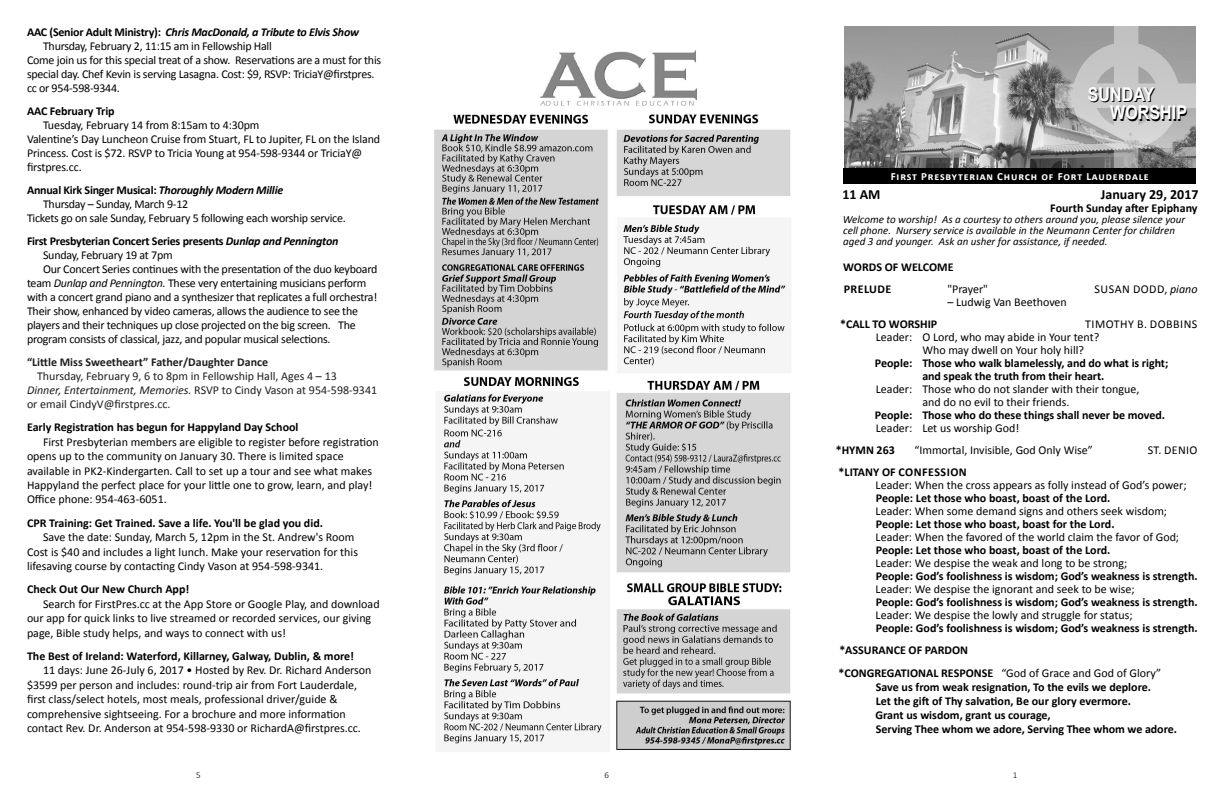
<style>
.page{position:relative;width:1225px;height:792px;background:#fff}
.page>*{position:absolute;margin:0;border:0;box-sizing:border-box;transform-origin:0 0}
.t1{font:700 18.9px/18.9px "Arial";color:#000;scale:.85 1}
.t2{font:700 14px "Calibri";color:#000}
.t3{font:12px/14.4px "Calibri";color:#000}
.t4{font:700 12px/14px "Calibri";color:#000}
.t5{font:12px "Calibri";letter-spacing:-.02em;color:#000}
.t6{font:12px/14px "Calibri";color:#1e1e1e}
.t7{font:700 12px "Calibri";letter-spacing:-.02em;color:#000}
.t8{font:italic 700 12px "Calibri";letter-spacing:-.02em;color:#000}
.t9{font:700 12px "Calibri";color:#1e1e1e}
.t10{font:12px "Calibri";letter-spacing:.04em;color:#000}
.t11{font:700 12px "Calibri";letter-spacing:.03em;color:#000}
.t12{font:italic 11px/11px "Calibri";color:#000}
.t13{font:700 11px "Calibri";letter-spacing:.08em;color:#fff}
.t14{font:300 9px "Calibri";color:#000}
.s1{font-style:normal}
.s2{font-style:italic}
.s3{font-weight:400}
</style>
<div class="page">
<img style="left:844px;top:27px;width:211px;height:141px">
<svg style="left:1055px;top:26px;width:141px;height:158px;background:#ababab"></svg>
<div style="left:843px;top:168px;width:353px;height:15px;background:#000"></div>
<img style="left:434px;top:50px;width:357px;height:701px">
<p class="t8" style="left:27px;top:27px;width:333px"><span class="s1">AAC (Senior Adult Ministry):</span> Chris MacDonald, a Tribute to Elvis Show</p>
<p class="t5" style="left:43px;top:41px;width:230px">Thursday, February 2, 11:15 am in Fellowship Hall</p>
<p class="t5" style="left:27px;top:52px;width:356px">Come join us for this special treat of a show. Reservations are a must for this</p>
<p class="t5" style="left:27px;top:66px;width:349px">special day. Chef Kevin is serving Lasagna. Cost: $9, RSVP: TriciaY@firstpres.</p>
<p class="t5" style="left:27px;top:83px;width:94px">cc or 954-598-9344.</p>
<p class="t4" style="left:27px;top:104px;width:89px">AAC February Trip</p>
<p class="t3" style="left:27px;top:119px;width:355px;line-height:14px;text-indent:16px">Tuesday, February 14 from 8:15am to 4:30pm<br>Valentine’s Day Luncheon Cruise from Stuart, FL to Jupiter, FL on the Island Princess. Cost is $72. RSVP to Tricia Young at 954-598-9344 or TriciaY@ firstpres.cc.</p>
<p class="t7" style="left:27px;top:182px;width:258px">Annual Kirk Singer Musical: <span class="s2">Thoroughly Modern Millie</span></p>
<p class="t5" style="left:43px;top:199px;width:147px">Thursday – Sunday, March 9-12</p>
<p class="t5" style="left:27px;top:213px;width:320px">Tickets go on sale Sunday, February 5 following each worship service.</p>
<p class="t7" style="left:27px;top:233px;width:313px">First Presbyterian Concert Series presents <span class="s2">Dunlap and Pennington</span></p>
<p class="t5" style="left:43px;top:250px;width:131px">Sunday, February 19 at 7pm</p>
<p class="t5" style="left:43px;top:261px;width:336px">Our Concert Series continues with the presentation of the duo keyboard</p>
<p class="t5" style="left:27px;top:278px;width:341px">team <span class="s2">Dunlap and Pennington.</span> These very entertaining musicians perform</p>
<p class="t5" style="left:27px;top:292px;width:352px">with a concert grand piano and a synthesizer that replicates a full orchestra!</p>
<p class="t5" style="left:27px;top:306px;width:333px">Their show, enhanced by video cameras, allows the audience to see the</p>
<p class="t5" style="left:27px;top:320px;width:330px">players and their techniques up close projected on the big screen. The</p>
<p class="t5" style="left:27px;top:331px;width:305px">program consists of classical, jazz, and popular musical selections.</p>
<p class="t9" style="left:27px;top:354px;width:243px">“Little Miss Sweetheart” Father/Daughter Dance</p>
<p class="t6" style="left:27px;top:370px;width:352px;text-indent:10px">Thursday, February 9, 6 to 8pm in Fellowship Hall, Ages 4 – 13<br><span class="s2">Dinner, Entertainment, Memories.</span> RSVP to Cindy Vason at 954-598-9341 or email CindyV@firstpres.cc.</p>
<p class="t4" style="left:27px;top:420px;width:273px">Early Registration has begun for Happyland Day School</p>
<p class="t3" style="left:27px;top:435px;width:353px;text-indent:16px">First Presbyterian members are eligible to register before registration opens up to the community on January 30. There is limited space available in PK2-Kindergarten. Call to set up a tour and see what makes Happyland the perfect place for your little one to grow, learn, and play!<br>Office phone: 954-463-6051.</p>
<p class="t4" style="left:27px;top:516px;width:297px">CPR Training: Get Trained. Save a life. You'll be glad you did.</p>
<p class="t3" style="left:27px;top:531px;width:332px;text-indent:16px">Save the date: Sunday, March 5, 12pm in the St. Andrew's Room<br>Cost is $40 and includes a light lunch. Make your reservation for this lifesaving course by contacting Cindy Vason at 954-598-9341.</p>
<p class="t4" style="left:27px;top:582px;width:164px">Check Out Our New Church App!</p>
<p class="t3" style="left:27px;top:597px;width:354px;text-indent:16px">Search for FirstPres.cc at the App Store or Google Play, and download our app for quick links to live streamed or recorded services, our giving page, Bible study helps, and ways to connect with us!</p>
<p class="t4" style="left:27px;top:649px;width:329px">The Best of Ireland: Waterford, Killarney, Galway, Dublin, &amp; more!</p>
<p class="t3" style="left:27px;top:663px;width:346px;text-indent:16px">11 days: June 26-July 6, 2017 • Hosted by Rev. Dr. Richard Anderson $3599 per person and includes: round-trip air from Fort Lauderdale, first class/select hotels, most meals, professional driver/guide &amp; comprehensive sightseeing. For a brochure and more information contact Rev. Dr. Anderson at 954-598-9330 or RichardA@firstpres.cc.</p>
<h1 class="t1" style="left:1111px;top:86px;width:92px;text-indent:-22px">SUNDAY<br>WORSHIP</h1>
<p class="t13" style="left:891px;top:169px;width:259px">First Presbyterian Church of Fort Lauderdale</p>
<p class="t2" style="left:842px;top:185px;width:40px">11 AM</p>
<p class="t2" style="left:1101px;top:185px;width:99px">January 29, 2017</p>
<p class="t4" style="left:1050px;top:201px;width:149px">Fourth Sunday after Epiphany</p>
<p class="t12" style="left:843px;top:214px;width:344px">Welcome to worship! As a courtesy to others around you, please silence your cell phone. Nursery service is available in the Neumann Center for children aged 3 and younger. Ask an usher for assistance, if needed.</p>
<p class="t4" style="left:843px;top:256px;width:112px;line-height:22px">WORDS OF WELCOME<br>PRELUDE</p>
<p class="t3" style="left:947px;top:283px;width:42px">"Prayer"</p>
<p class="t10" style="left:1094px;top:284px;width:104px">SUSAN DODD, <span class="s2">piano</span></p>
<p class="t3" style="left:947px;top:296px;width:121px">– Ludwig Van Beethoven</p>
<p class="t4" style="left:840px;top:317px;width:99px">*CALL TO WORSHIP</p>
<p class="t10" style="left:1085px;top:319px;width:114px">TIMOTHY B. DOBBINS</p>
<p class="t3" style="left:876px;top:331px;width:225px">Leader: O Lord, who may abide in Your tent?</p>
<p class="t3" style="left:922px;top:344px;width:163px">Who may dwell on Your holy hill?</p>
<p class="t4" style="left:922px;top:357px;width:247px;line-height:13px;text-indent:-47px">People: Those who walk blamelessly, and do what is right; and speak the truth from their heart.</p>
<p class="t3" style="left:922px;top:383px;width:218px;line-height:13px;text-indent:-46px">Leader: Those who do not slander with their tongue, and do no evil to their friends.</p>
<p class="t4" style="left:875px;top:408px;width:291px">People: Those who do these things shall never be moved.</p>
<p class="t3" style="left:876px;top:422px;width:145px">Leader: Let us worship God!</p>
<p class="t4" style="left:836px;top:443px;width:61px">*HYMN 263</p>
<p class="t3" style="left:914px;top:444px;width:180px">“Immortal, Invisible, God Only Wise”</p>
<p class="t3" style="left:1148px;top:444px;width:51px">ST. DENIO</p>
<p class="t11" style="left:838px;top:465px;width:130px">*LITANY OF CONFESSION</p>
<p class="t3" style="left:875px;top:479px;width:312px">Leader: When the cross appears as folly instead of God’s power;</p>
<p class="t4" style="left:876px;top:491px;width:236px">People: Let those who boast, boast of the Lord.</p>
<p class="t3" style="left:875px;top:505px;width:293px">Leader: When some demand signs and others seek wisdom;</p>
<p class="t4" style="left:876px;top:517px;width:240px">People: Let those who boast, boast for the Lord.</p>
<p class="t3" style="left:875px;top:531px;width:305px">Leader: When the favored of the world claim the favor of God;</p>
<p class="t4" style="left:876px;top:543px;width:236px">People: Let those who boast, boast of the Lord.</p>
<p class="t3" style="left:875px;top:557px;width:253px">Leader: We despise the weak and long to be strong;</p>
<p class="t4" style="left:876px;top:569px;width:323px">People: God’s foolishness is wisdom; God’s weakness is strength.</p>
<p class="t3" style="left:875px;top:583px;width:261px">Leader: We despise the ignorant and seek to be wise;</p>
<p class="t4" style="left:876px;top:595px;width:323px">People: God’s foolishness is wisdom; God’s weakness is strength.</p>
<p class="t3" style="left:875px;top:609px;width:258px">Leader: We despise the lowly and struggle for status;</p>
<p class="t4" style="left:838px;top:617px;width:361px;line-height:22.5px;text-indent:37px">People: God’s foolishness is wisdom; God’s weakness is strength. *ASSURANCE OF PARDON<br>*CONGREGATIONAL RESPONSE <span class="s3">“God of Grace and God of Glory”</span></p>
<p class="t4" style="left:875px;top:680px;width:303px">Save us from weak resignation, To the evils we deplore.<br>Let the gift of Thy salvation, Be our glory evermore.<br>Grant us wisdom, grant us courage,<br>Serving Thee whom we adore, Serving Thee whom we adore.</p>
<p class="t14" style="left:196px;top:770px;width:6px">5</p>
<p class="t14" style="left:604px;top:770px;width:6px">6</p>
<p class="t14" style="left:1013px;top:770px;width:6px">1</p>
</div>
